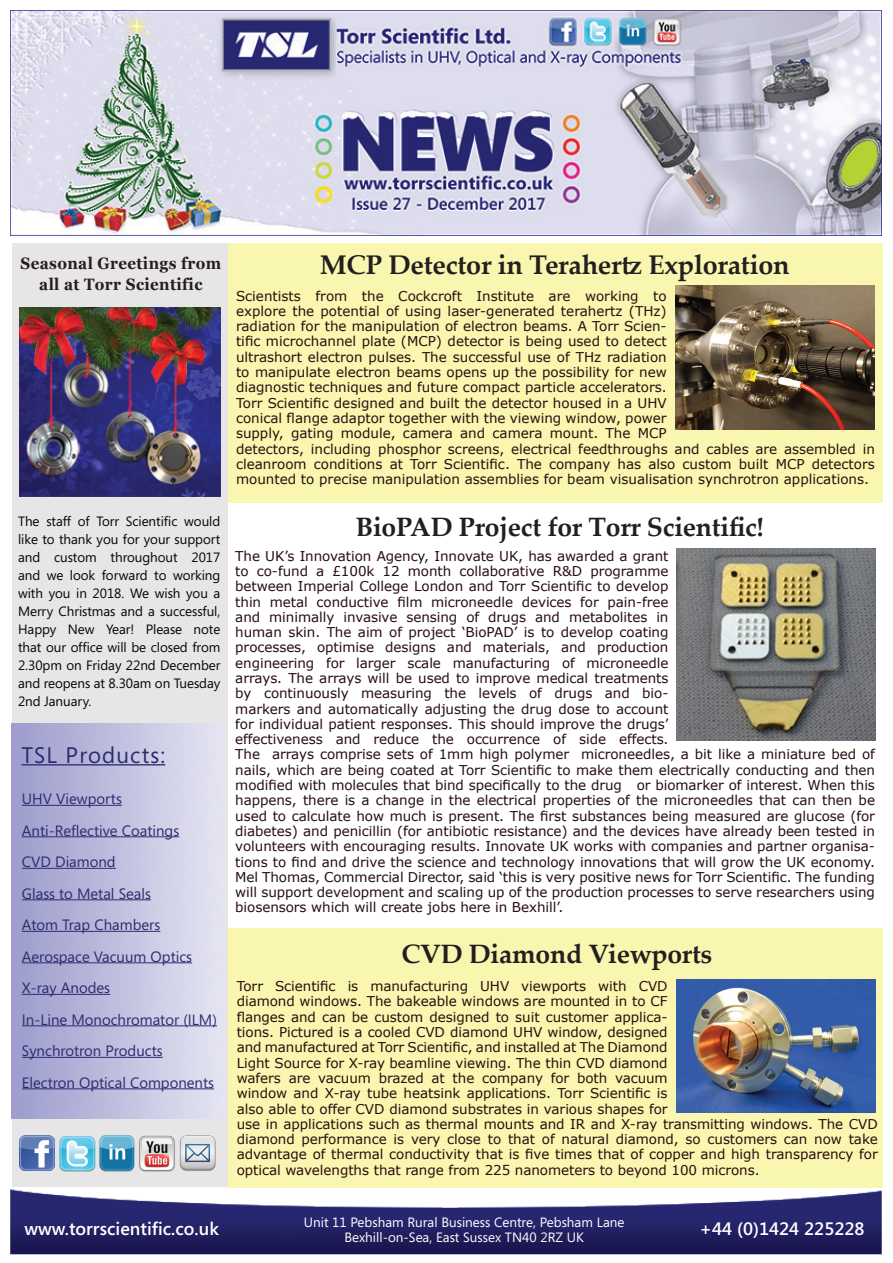
<style>
.page{position:relative;width:893px;height:1263px;background:#fff}
.page>*{position:absolute;margin:0;border:0;box-sizing:border-box;transform-origin:0 0}
.t1{font:700 27px "Palatino Linotype";letter-spacing:-.01em;color:#231f20}
.t2{font:700 26.55px "Palatino Linotype";letter-spacing:-.01em;color:#231f20}
.t3{font:22.5px "Segoe";letter-spacing:.05em;color:#2c2b70}
.t4{font:600 18px "Segoe";color:#fff}
.t5{font:700 16.5px/21px "Georgia";letter-spacing:.025em;color:#231f20;text-align:center;scale:.92 1}
.t6{font:15px/31.5px "Segoe";color:#2d2b70}
.t7{font:13.5px/15.3px "Verdana";letter-spacing:-.005em;color:#280d0f}
.t8{font:13.5px/18px "Segoe";letter-spacing:-.005em;color:#060604;text-align:justify}
.t9{font:13.5px/15px "Segoe";color:#fff;text-align:center}
</style>
<div class="page">
<div style="left:225px;top:243px;width:658px;height:259px;background:#f9f6af"></div>
<div style="left:227px;top:928px;width:656px;height:259px;background:#f9f6af"></div>
<img style="left:10px;top:10px;width:871px;height:225px">
<img style="left:10px;top:1172px;width:873px;height:83px">
<div style="left:12px;top:243px;width:215px;height:943px;background:#e7e5e5"></div>
<img style="left:19px;top:308px;width:202px;height:189px">
<img style="left:675px;top:286px;width:200px;height:144px">
<img style="left:11px;top:723px;width:213px;height:395px">
<hr style="left:21px;top:764px;width:144px;height:1px;background:#2c2b70">
<img style="left:19px;top:1135px;width:35px;height:35px">
<img style="left:59px;top:1136px;width:37px;height:36px">
<img style="left:99px;top:1135px;width:36px;height:37px">
<img style="left:139px;top:1135px;width:36px;height:37px">
<img style="left:179px;top:1135px;width:37px;height:36px">
<hr style="left:22px;top:805px;width:100px;height:1px;background:#2d2b70">
<hr style="left:22px;top:836px;width:157px;height:1px;background:#2d2b70">
<hr style="left:22px;top:868px;width:94px;height:1px;background:#2d2b70">
<hr style="left:22px;top:899px;width:129px;height:1px;background:#2d2b70">
<hr style="left:22px;top:931px;width:138px;height:1px;background:#2d2b70">
<hr style="left:22px;top:962px;width:170px;height:1px;background:#2d2b70">
<hr style="left:22px;top:994px;width:88px;height:1px;background:#2d2b70">
<hr style="left:22px;top:1025px;width:195px;height:1px;background:#2d2b70">
<hr style="left:22px;top:1057px;width:141px;height:1px;background:#2d2b70">
<hr style="left:22px;top:1088px;width:192px;height:1px;background:#2d2b70">
<img style="left:677px;top:548px;width:198px;height:192px">
<img style="left:676px;top:979px;width:199px;height:133px">
<p class="t5" style="left:21px;top:253px;width:220px">Seasonal Greetings from all at Torr Scientific</p>
<p class="t8" style="left:18px;top:512px;width:204px">The staff of Torr Scientific would like to thank you for your support and custom throughout 2017 and we look forward to working with you in 2018. We wish you a Merry Christmas and a successful, Happy New Year! Please note that our office will be closed from 2.30pm on Friday 22nd December and reopens at 8.30am on Tuesday 2nd January.</p>
<h3 class="t3" style="left:21px;top:739px;width:145px">TSL Products:</h3>
<p class="t6" style="left:22px;top:782px;width:197px">UHV Viewports<br>Anti-Reflective Coatings<br>CVD Diamond<br>Glass to Metal Seals<br>Atom Trap Chambers<br>Aerospace Vacuum Optics<br>X-ray Anodes<br>In-Line Monochromator (ILM)<br>Synchrotron Products<br>Electron Optical Components</p>
<h1 class="t1" style="left:320px;top:245px;width:471px">MCP Detector in Terahertz Exploration</h1>
<p class="t7" style="left:236px;top:288px;width:640px">Scientists from the Cockcroft Institute are working to<br>explore the potential of using laser-generated terahertz (THz)<br>radiation for the manipulation of electron beams. A Torr Scien-<br>tific microchannel plate (MCP) detector is being used to detect<br>ultrashort electron pulses. The successful use of THz radiation<br>to manipulate electron beams opens up the possibility for new<br>diagnostic techniques and future compact particle accelerators.<br>Torr Scientific designed and built the detector housed in a UHV<br>conical flange adaptor together with the viewing window, power<br>supply, gating module, camera and camera mount. The MCP<br>detectors, including phosphor screens, electrical feedthroughs and cables are assembled in cleanroom conditions at Torr Scientific. The company has also custom built MCP detectors mounted to precise manipulation assemblies for beam visualisation synchrotron applications.</p>
<h2 class="t2" style="left:356px;top:508px;width:410px">BioPAD Project for Torr Scientific!</h2>
<p class="t7" style="left:235px;top:548px;width:641px">The UK’s Innovation Agency, Innovate UK, has awarded a grant<br>to co-fund a £100k 12 month collaborative R&amp;D programme<br>between Imperial College London and Torr Scientific to develop<br>thin metal conductive film microneedle devices for pain-free<br>and minimally invasive sensing of drugs and metabolites in<br>human skin. The aim of project ‘BioPAD’ is to develop coating<br>processes, optimise designs and materials, and production<br>engineering for larger scale manufacturing of microneedle<br>arrays. The arrays will be used to improve medical treatments<br>by continuously measuring the levels of drugs and bio-<br>markers and automatically adjusting the drug dose to account<br>for individual patient responses. This should improve the drugs’<br>effectiveness and reduce the occurrence of side effects.<br>The arrays comprise sets of 1mm high polymer microneedles, a bit like a miniature bed of nails, which are being coated at Torr Scientific to make them electrically conducting and then modified with molecules that bind specifically to the drug or biomarker of interest. When this happens, there is a change in the electrical properties of the microneedles that can then be used to calculate how much is present. The first substances being measured are glucose (for diabetes) and penicillin (for antibiotic resistance) and the devices have already been tested in volunteers with encouraging results. Innovate UK works with companies and partner organisa&shy;tions to find and drive the science and technology innovations that will grow the UK economy.<br>Mel Thomas, Commercial Director, said ‘this is very positive news for Torr Scientific. The funding will support development and scaling up of the production processes to serve researchers using biosensors which will create jobs here in Bexhill’.</p>
<h2 class="t2" style="left:401px;top:935px;width:313px">CVD Diamond Viewports</h2>
<p class="t7" style="left:237px;top:979px;width:643px">Torr Scientific is manufacturing UHV viewports with CVD<br>diamond windows. The bakeable windows are mounted in to CF<br>flanges and can be custom designed to suit customer applica-<br>tions. Pictured is a cooled CVD diamond UHV window, designed<br>and manufactured at Torr Scientific, and installed at The Diamond<br>Light Source for X-ray beamline viewing. The thin CVD diamond<br>wafers are vacuum brazed at the company for both vacuum<br>window and X-ray tube heatsink applications. Torr Scientific is<br>also able to offer CVD diamond substrates in various shapes for<br>use in applications such as thermal mounts and IR and X-ray transmitting windows. The CVD diamond performance is very close to that of natural diamond, so customers can now take advantage of thermal conductivity that is five times that of copper and high transparency for optical wavelengths that range from 225 nanometers to beyond 100 microns.</p>
<p class="t9" style="left:304px;top:1214px;width:322px">Unit 11 Pebsham Rural Business Centre, Pebsham Lane<br>Bexhill-on-Sea, East Sussex TN40 2RZ UK</p>
<h3 class="t4" style="left:25px;top:1218px;width:196px">www.torrscientific.co.uk</h3>
<h3 class="t4" style="left:699px;top:1218px;width:166px">+44 (0)1424 225228</h3>
</div>
